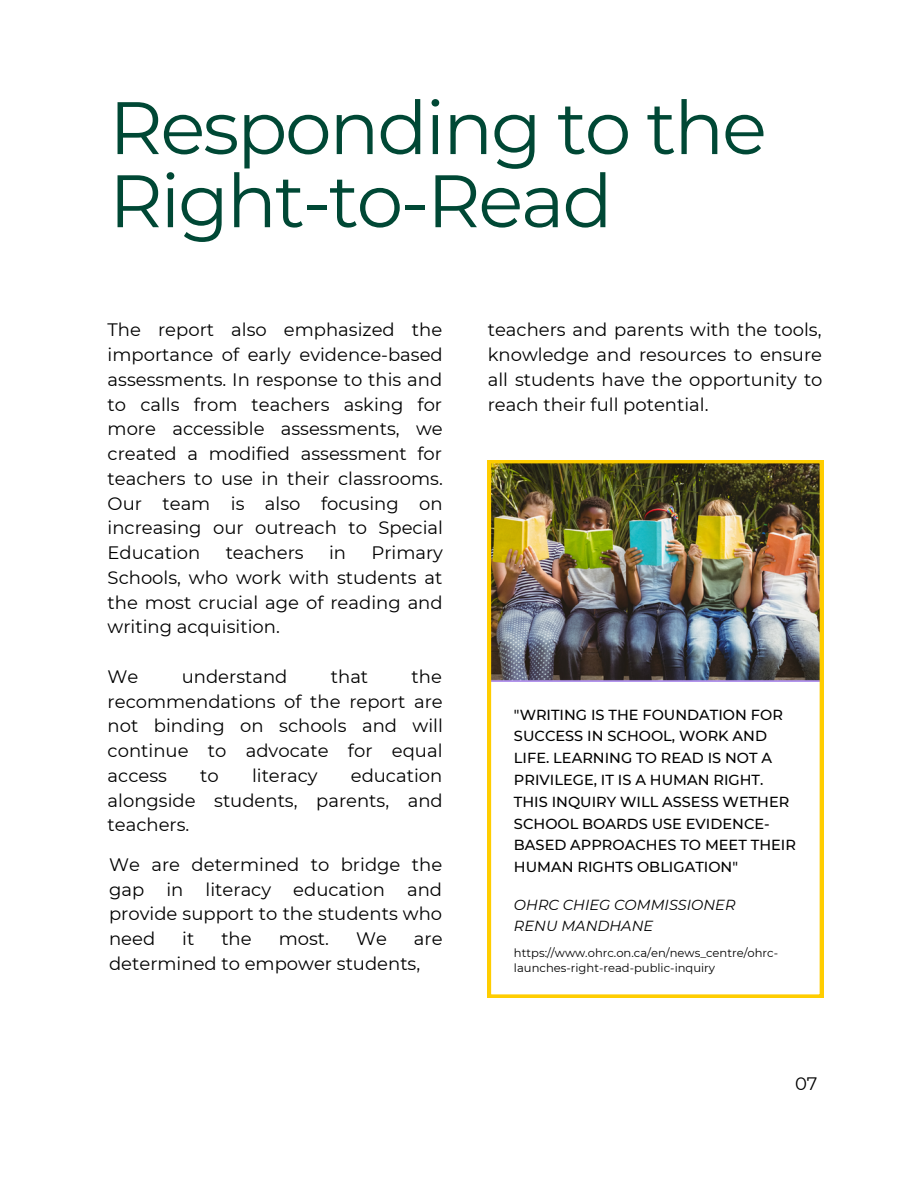
<style>
.page{position:relative;width:918px;height:1188px;background:#fff}
.page>*{position:absolute;margin:0;border:0;box-sizing:border-box;transform-origin:0 0}
.t1{font:74.1px/73.2px "Montserrat";letter-spacing:-.03em;color:#004835}
.t2{font:18px/24.8px "Montserrat";color:#000;text-align:justify}
.t3{font:500 14.55px/21.8px "Montserrat";color:#000}
.t4{font:italic 14.55px/20.2px "Montserrat";color:#000}
.t5{font:11.55px/15.5px "Montserrat";color:#000}
</style>
<div class="page">
<img style="left:488px;top:460px;width:335px;height:538px">
<h1 class="t1" style="left:109px;top:91px;width:659px">Responding to the<br>Right-to-Read</h1>
<p class="t2" style="left:108px;top:318px;width:337px">The report also emphasized the importance of early evidence-based assessments. In response to this and to calls from teachers asking for more accessible assessments, we created a modified assessment for teachers to use in their classrooms.<br>Our team is also focusing on increasing our outreach to Special Education</p>
<p class="t2" style="left:108px;top:540px;width:337px;text-indent:264px">Primary Schools, who work with students at the most crucial age of reading and writing acquisition.</p>
<p class="t2" style="left:108px;top:664px;width:32px">We</p>
<p class="t2" style="left:182px;top:664px;width:107px">understand</p>
<p class="t2" style="left:331px;top:664px;width:39px">that</p>
<p class="t2" style="left:226px;top:540px;width:80px">teachers</p>
<p class="t2" style="left:329px;top:540px;width:19px">in</p>
<p class="t2" style="left:108px;top:664px;width:337px;text-indent:304px">the recommendations of the report are not binding on schools and will continue to advocate for equal access</p>
<p class="t2" style="left:108px;top:763px;width:337px;text-indent:243px">education alongside students, parents, and teachers.</p>
<p class="t2" style="left:200px;top:763px;width:20px">to</p>
<p class="t2" style="left:252px;top:763px;width:67px">literacy</p>
<p class="t2" style="left:109px;top:852px;width:335px">We are determined to bridge the gap in literacy education and provide support to the students who need</p>
<p class="t2" style="left:182px;top:926px;width:14px">it</p>
<p class="t2" style="left:221px;top:926px;width:32px">the</p>
<p class="t2" style="left:279px;top:926px;width:52px">most.</p>
<p class="t2" style="left:356px;top:926px;width:32px">We</p>
<p class="t2" style="left:109px;top:926px;width:335px;text-indent:305px">are determined to empower students,</p>
<p class="t2" style="left:488px;top:318px;width:336px">teachers and parents with the tools, knowledge and resources to ensure all students have the opportunity to reach their full potential.</p>
<p class="t3" style="left:514px;top:704px;width:284px">"WRITING IS THE FOUNDATION FOR<br>SUCCESS IN SCHOOL, WORK AND<br>LIFE. LEARNING TO READ IS NOT A<br>PRIVILEGE, IT IS A HUMAN RIGHT.<br>THIS INQUIRY WILL ASSESS WETHER<br>SCHOOL BOARDS USE EVIDENCE-<br>BASED APPROACHES TO MEET THEIR<br>HUMAN RIGHTS OBLIGATION"</p>
<p class="t4" style="left:514px;top:895px;width:223px">OHRC CHIEG COMMISSIONER<br>RENU MANDHANE</p>
<p class="t5" style="left:514px;top:945px;width:266px">https://www.ohrc.on.ca/en/news_centre/ohrc&shy;launches-right-read-public-inquiry</p>
<p class="t2" style="left:795px;top:1071px;width:24px">07</p>
</div>
